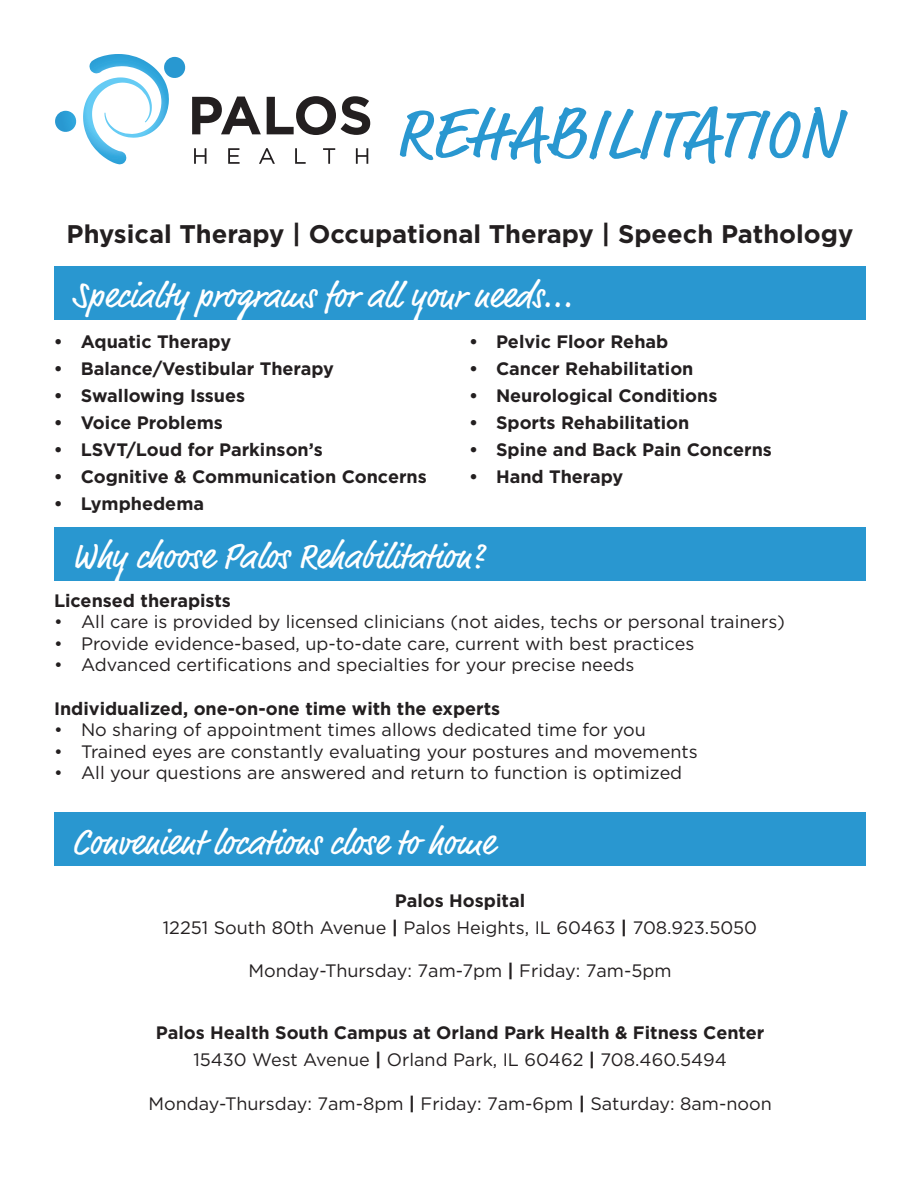
<style>
.page{position:relative;width:920px;height:1188px;background:#fff}
.page>*{position:absolute;margin:0;border:0;box-sizing:border-box;transform-origin:0 0}
.t1{font:72px "Market Pro";color:#2997d0}
.t2{font:36px "Market Pro";color:#fff}
.t3{font:700 25.5px "Gotham";color:#231f20}
.t4{font:18px "Gotham";color:#231f20}
.t5{font:700 18px "Gotham";color:#231f20}
.s1{font-weight:700}
</style>
<div class="page">
<svg style="left:83px;top:54px;width:103px;height:111px"></svg>
<svg style="left:194px;top:148px;width:12px;height:16px"></svg>
<svg style="left:228px;top:148px;width:11px;height:16px"></svg>
<svg style="left:259px;top:148px;width:16px;height:16px"></svg>
<svg style="left:295px;top:148px;width:11px;height:16px"></svg>
<svg style="left:323px;top:148px;width:12px;height:16px"></svg>
<svg style="left:356px;top:148px;width:12px;height:16px"></svg>
<svg style="left:192px;top:97px;width:69px;height:37px"></svg>
<svg style="left:267px;top:96px;width:103px;height:39px"></svg>
<div style="left:54px;top:266px;width:812px;height:54px;background:#2997d0"></div>
<div style="left:54px;top:527px;width:812px;height:54px;background:#2997d0"></div>
<div style="left:54px;top:812px;width:812px;height:54px;background:#2997d0"></div>
<p class="t1" style="left:394px;top:85px;width:448px">REHABILITATION</p>
<p class="t3" style="left:67px;top:217px;width:788px">Physical Therapy | Occupational Therapy | Speech Pathology</p>
<p class="t2" style="left:72px;top:272px;width:502px">Specialty programs for all your needs...</p>
<p class="t5" style="left:54px;top:330px;width:179px">• Aquatic Therapy</p>
<p class="t5" style="left:54px;top:357px;width:282px">• Balance/Vestibular Therapy</p>
<p class="t5" style="left:54px;top:384px;width:193px">• Swallowing Issues</p>
<p class="t5" style="left:54px;top:411px;width:171px">• Voice Problems</p>
<p class="t5" style="left:54px;top:438px;width:270px">• LSVT/Loud for Parkinson’s</p>
<p class="t5" style="left:54px;top:465px;width:374px">• Cognitive &amp; Communication Concerns</p>
<p class="t5" style="left:54px;top:492px;width:152px">• Lymphedema</p>
<p class="t5" style="left:469px;top:330px;width:201px">• Pelvic Floor Rehab</p>
<p class="t5" style="left:469px;top:357px;width:226px">• Cancer Rehabilitation</p>
<p class="t5" style="left:469px;top:384px;width:250px">• Neurological Conditions</p>
<p class="t5" style="left:469px;top:411px;width:222px">• Sports Rehabilitation</p>
<p class="t5" style="left:469px;top:438px;width:304px">• Spine and Back Pain Concerns</p>
<p class="t5" style="left:469px;top:465px;width:156px">• Hand Therapy</p>
<p class="t2" style="left:72px;top:532px;width:413px">Why choose Palos Rehabilitation?</p>
<p class="t5" style="left:54px;top:588px;width:178px">Licensed therapists</p>
<p class="t4" style="left:54px;top:610px;width:732px">• All care is provided by licensed clinicians (not aides, techs or personal trainers)</p>
<p class="t4" style="left:54px;top:632px;width:641px">• Provide evidence-based, up-to-date care, current with best practices</p>
<p class="t4" style="left:54px;top:654px;width:582px">• Advanced certifications and specialties for your precise needs</p>
<p class="t5" style="left:54px;top:696px;width:448px">Individualized, one-on-one time with the experts</p>
<p class="t4" style="left:54px;top:718px;width:593px">• No sharing of appointment times allows dedicated time for you</p>
<p class="t4" style="left:54px;top:740px;width:645px">• Trained eyes are constantly evaluating your postures and movements</p>
<p class="t4" style="left:54px;top:762px;width:629px">• All your questions are answered and return to function is optimized</p>
<p class="t2" style="left:72px;top:818px;width:423px">Convenient locations close to home</p>
<p class="t5" style="left:395px;top:888px;width:132px">Palos Hospital</p>
<p class="t4" style="left:163px;top:916px;width:595px">12251 South 80th Avenue <span class="s1">|</span> Palos Heights, IL 60463 <span class="s1">|</span> 708.923.5050</p>
<p class="t4" style="left:248px;top:959px;width:424px">Monday-Thursday: 7am-7pm <span class="s1">|</span> Friday: 7am-5pm</p>
<p class="t5" style="left:156px;top:1021px;width:610px">Palos Health South Campus at Orland Park Health &amp; Fitness Center</p>
<p class="t4" style="left:193px;top:1049px;width:535px">15430 West Avenue <span class="s1">|</span> Orland Park, IL 60462 <span class="s1">|</span> 708.460.5494</p>
<p class="t4" style="left:148px;top:1092px;width:625px">Monday-Thursday: 7am-8pm <span class="s1">|</span> Friday: 7am-6pm <span class="s1">|</span> Saturday: 8am-noon</p>
</div>
